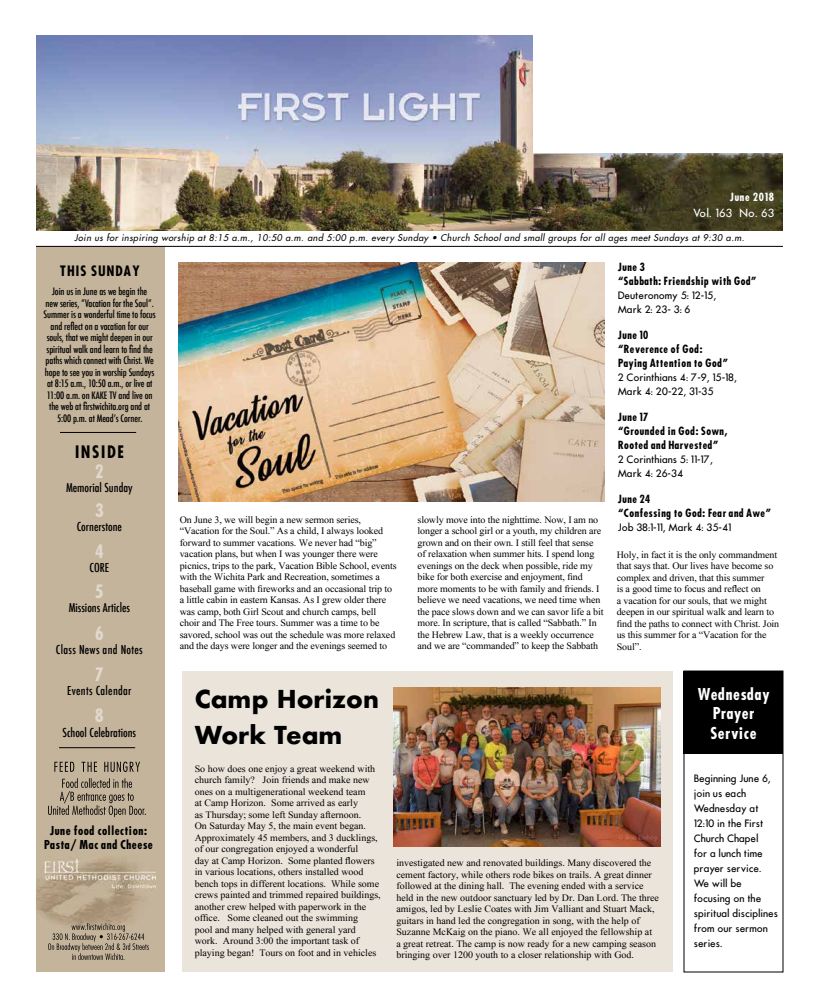
<style>
.page{position:relative;width:819px;height:1008px;background:#fff}
.page>*{position:absolute;margin:0;border:0;box-sizing:border-box;transform-origin:0 0}
.t1{font:700 24px/36px "Futura";color:#000}
.t2{font:700 18px "Futura Cond";color:#e2d9cd}
.t3{font:700 16.8px "Futura Cond";letter-spacing:.07em;color:#000}
.t4{font:700 16px/19.2px "Futura Cond";color:#fff;text-align:center}
.t5{font:700 14px "Futura Cond";letter-spacing:.05em;color:#000}
.t6{font:500 condensed 12px "Futura";color:#000}
.t7{font:700 12px/14px "Futura Cond";color:#000;text-align:center}
.t8{font:500 condensed 12px "Futura";letter-spacing:.025em;color:#000}
.t9{font:700 11px/14px "Futura Cond";color:#000}
.t10{font:500 11px "Futura";letter-spacing:.025em;color:#fff}
.t11{font:700 11px "Futura Cond";letter-spacing:.025em;color:#fff}
.t12{font:10px/11.5px "Times New Roman";letter-spacing:-.01em;color:#000}
.t13{font:500 condensed 10px/11.5px "Futura";letter-spacing:-.01em;color:#000;text-align:center}
.t14{font:500 10px/15px "Futura";color:#000}
.t15{font:italic 9px "Futura";letter-spacing:.05em;color:#000}
</style>
<div class="page">
<div style="left:684px;top:671px;width:99px;height:82px;background:#000"></div>
<div style="left:684px;top:671px;width:100px;height:301px;border:1px solid #000"></div>
<div style="left:182px;top:671px;width:490px;height:301px;background:#eae4db"></div>
<div style="left:36px;top:247px;width:128px;height:725px;background:#c4b49b"></div>
<img style="left:36px;top:35px;width:747px;height:195px">
<div style="left:534px;top:9px;width:285px;height:144px;background:#fff"></div>
<svg style="left:48px;top:778px;width:98px;height:39px"></svg>
<svg style="left:54px;top:762px;width:86px;height:10px"></svg>
<svg style="left:48px;top:923px;width:101px;height:37px"></svg>
<hr style="left:59px;top:747px;width:76px;height:1px;background:#000">
<hr style="left:60px;top:432px;width:76px;height:1px;background:#000">
<hr style="left:36px;top:246px;width:747px;height:1px;background:#000">
<img style="left:179px;top:262px;width:425px;height:240px">
<img style="left:393px;top:688px;width:268px;height:159px">
<p class="t11" style="left:730px;top:189px;width:46px">June 2018</p>
<p class="t10" style="left:693px;top:205px;width:83px">Vol. 163 No. 63</p>
<p class="t15" style="left:75px;top:232px;width:671px">Join us for inspiring worship at 8:15 a.m., 10:50 a.m. and 5:00 p.m. every Sunday • Church School and small groups for all ages meet Sundays at 9:30 a.m.</p>
<p class="t9" style="left:618px;top:260px;width:140px">June 3<br>“Sabbath: Friendship with God”</p>
<p class="t14" style="left:618px;top:288px;width:100px;line-height:14px">Deuteronomy 5: 12-15,<br>Mark 2: 23- 3: 6</p>
<p class="t9" style="left:618px;top:328px;width:112px">June 10<br>“Reverence of God:<br>Paying Attention to God”</p>
<p class="t14" style="left:618px;top:370px;width:121px;line-height:14px">2 Corinthians 4: 7-9, 15-18,<br>Mark 4: 20-22, 31-35</p>
<p class="t9" style="left:618px;top:410px;width:112px">June 17<br>“Grounded in God: Sown,<br>Rooted and Harvested”</p>
<p class="t14" style="left:618px;top:452px;width:97px;line-height:14px">2 Corinthians 5: 11-17,<br>Mark 4: 26-34</p>
<p class="t9" style="left:618px;top:492px;width:155px">June 24<br>“Confessing to God: Fear and Awe”</p>
<p class="t14" style="left:618px;top:520px;width:115px">Job 38:1-11, Mark 4: 35-41</p>
<h3 class="t5" style="left:60px;top:262px;width:82px">THIS SUNDAY</h3>
<p class="t13" style="left:44px;top:286px;width:114px">Join us in June as we begin the<br>new series, “Vacation for the Soul”.<br>Summer is a wonderful time to focus and reflect on a vacation for our souls, that we might deepen in our spiritual walk and learn to find the paths which connect with Christ. We hope to see you in worship Sundays at 8:15 a.m., 10:50 a.m., or live at<br>11:00 a.m. on KAKE TV and live on the web at firstwichita.org and at<br>5:00 p.m. at Mead’s Corner.</p>
<h3 class="t3" style="left:75px;top:441px;width:50px">INSIDE</h3>
<h2 class="t2" style="left:95px;top:460px;width:10px">2</h2>
<p class="t6" style="left:66px;top:480px;width:68px">Memorial Sunday</p>
<h2 class="t2" style="left:95px;top:499px;width:11px">3</h2>
<p class="t6" style="left:77px;top:519px;width:47px">Cornerstone</p>
<h2 class="t2" style="left:95px;top:540px;width:11px">4</h2>
<p class="t6" style="left:90px;top:560px;width:21px">CORE</p>
<h2 class="t2" style="left:95px;top:580px;width:10px">5</h2>
<p class="t6" style="left:69px;top:600px;width:63px">Missions Articles</p>
<h2 class="t2" style="left:95px;top:622px;width:11px">6</h2>
<p class="t8" style="left:56px;top:642px;width:88px">Class News and Notes</p>
<h2 class="t2" style="left:94px;top:663px;width:11px">7</h2>
<p class="t8" style="left:67px;top:683px;width:66px">Events Calendar</p>
<h2 class="t2" style="left:95px;top:704px;width:11px">8</h2>
<p class="t6" style="left:63px;top:725px;width:75px">School Celebrations</p>
<p class="t12" style="left:180px;top:514px;width:218px">On June 3, we will begin a new sermon series, “Vacation for the Soul.” As a child, I always looked forward to summer vacations. We never had “big” vacation plans, but when I was younger there were picnics, trips to the park, Vacation Bible School, events with the Wichita Park and Recreation, sometimes a baseball game with fireworks and an occasional trip to a little cabin in eastern Kansas. As I grew older there was camp, both Girl Scout and church camps, bell choir and The Free tours. Summer was a time to be savored, school was out the schedule was more relaxed and the days were longer and the evenings seemed to</p>
<h1 class="t1" style="left:195px;top:681px;width:186px">Camp Horizon<br>Work Team</h1>
<p class="t12" style="left:418px;top:514px;width:187px">slowly move into the nighttime. Now, I am no longer a school girl or a youth, my children are grown and on their own. I still feel that sense of relaxation when summer hits. I spend long evenings on the deck when possible, ride my bike for both exercise and enjoyment, find more moments to be with family and friends. I believe we need vacations, we need time when the pace slows down and we can savor life a bit more. In scripture, that is called “Sabbath.” In the Hebrew Law, that is a weekly occurrence and we are “commanded” to keep the Sabbath</p>
<p class="t12" style="left:617px;top:549px;width:164px">Holy, in fact it is the only commandment that says that. Our lives have become so complex and driven, that this summer<br>is a good time to focus and reflect on<br>a vacation for our souls, that we might deepen in our spiritual walk and learn to find the paths to connect with Christ. Join us this summer for a “Vacation for the Soul”.</p>
<h3 class="t4" style="left:697px;top:685px;width:74px">Wednesday<br>Prayer<br>Service</h3>
<p class="t7" style="left:44px;top:824px;width:111px">June food collection:<br>Pasta/ Mac and Cheese</p>
<p class="t12" style="left:195px;top:762px;width:188px">So how does one enjoy a great weekend with church family? Join friends and make new ones on a multigenerational weekend team<br>at Camp Horizon. Some arrived as early<br>as Thursday; some left Sunday afternoon.<br>On Saturday May 5, the main event began.<br>Approximately 45 members, and 3 ducklings, of our congregation enjoyed a wonderful<br>day at Camp Horizon. Some planted flowers in various locations, others installed wood bench tops in different locations. While some crews painted and trimmed repaired buildings, another crew helped with paperwork in the office. Some cleaned out the swimming<br>pool and many helped with general yard work. Around 3:00 the important task of playing began! Tours on foot and in vehicles</p>
<p class="t12" style="left:396px;top:857px;width:264px">investigated new and renovated buildings. Many discovered the cement factory, while others rode bikes on trails. A great dinner followed at the dining hall. The evening ended with a service held in the new outdoor sanctuary led by Dr. Dan Lord. The three amigos, led by Leslie Coates with Jim Valliant and Stuart Mack, guitars in hand led the congregation in song, with the help of Suzanne McKaig on the piano. We all enjoyed the fellowship at a great retreat. The camp is now ready for a new camping season bringing over 1200 youth to a closer relationship with God.</p>
<p class="t14" style="left:694px;top:771px;width:86px">Beginning June 6, join us each<br>Wednesday at<br>12:10 in the First<br>Church Chapel<br>for a lunch time prayer service.<br>We will be focusing on the spiritual disciplines from our sermon series.</p>
</div>
